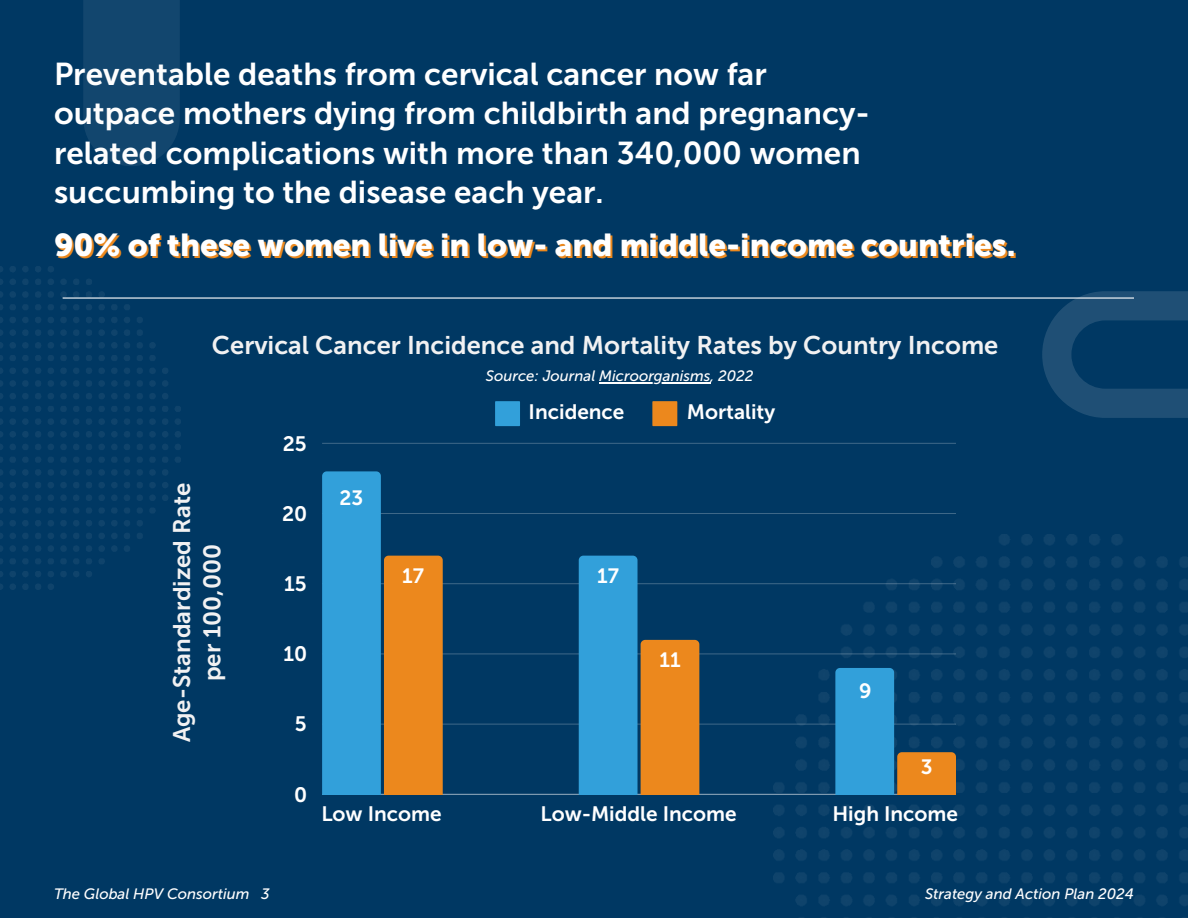
<style>
.page{position:relative;width:1188px;height:918px;background:#003863}
.page>*{position:absolute;margin:0;border:0;box-sizing:border-box;transform-origin:0 0}
.t1{font:31.5px/39.3px "Museo Sans 700";color:#fff}
.t2{font:31.5px "Museo Sans 900";color:#fff}
.t3{font:25.5px "Museo Sans 700";color:#f1f1f2}
.t4{font:24px/30.5px "Museo Sans 700";color:#f1f1f2;text-align:center}
.t5{font:20.85px "Museo Sans 700";color:#fff}
.t6{font:20.7px "Museo Sans 700";color:#fff}
.t7{font:italic 15px "Museo Sans 500";color:#fff}
</style>
<div class="page">
<img style="left:774px;top:534px;width:414px;height:384px">
<svg style="left:495px;top:401px;width:25px;height:25px"></svg>
<svg style="left:652px;top:401px;width:25px;height:25px"></svg>
<hr style="left:322px;top:794px;width:634px;height:1px;background:#fff;opacity:.6">
<hr style="left:322px;top:724px;width:634px;height:1px;background:#27567a">
<hr style="left:322px;top:653px;width:634px;height:1px;background:#255479">
<hr style="left:322px;top:583px;width:634px;height:1px;background:#325f81">
<hr style="left:322px;top:513px;width:634px;height:1px;background:#3e6888">
<hr style="left:322px;top:443px;width:634px;height:1px;background:#346082">
<svg style="left:322px;top:471px;width:121px;height:323px"></svg>
<svg style="left:579px;top:556px;width:120px;height:238px"></svg>
<svg style="left:835px;top:668px;width:121px;height:126px"></svg>
<hr style="left:599px;top:382px;width:111px;height:1px;background:#fff">
<div style="left:83px;top:0;width:97px;height:166px;background:#12466e"></div>
<svg style="left:1043px;top:291px;width:145px;height:127px"></svg>
<img style="left:0;top:267px;width:180px;height:322px">
<hr style="left:63px;top:297px;width:1071px;height:2px;background:#fff">
<p class="t1" style="left:54px;top:55px;width:817px">Preventable deaths from cervical cancer now far outpace mothers dying from childbirth and pregnancy&shy;related complications with more than 340,000 women succumbing to the disease each year.</p>
<h1 class="t2" style="left:54px;top:226px;width:963px">90% of these women live in low- and middle-income countries.</h1>
<p class="t3" style="left:212px;top:330px;width:788px">Cervical Cancer Incidence and Mortality Rates by Country Income</p>
<h1 class="t7" style="left:486px;top:367px;width:269px">Source: Journal Microorganisms, 2022</h1>
<h2 class="t4" style="left:167px;top:742px;width:261px;rotate:-90deg">Age-Standardized Rate per 100,000</h2>
<p class="t5" style="left:283px;top:431px;width:25px">25</p>
<p class="t5" style="left:282px;top:501px;width:27px">20</p>
<p class="t5" style="left:284px;top:571px;width:24px">15</p>
<p class="t6" style="left:339px;top:486px;width:25px">23</p>
<p class="t6" style="left:402px;top:563px;width:23px">17</p>
<p class="t5" style="left:529px;top:399px;width:97px">Incidence</p>
<p class="t5" style="left:687px;top:399px;width:90px">Mortality</p>
<p class="t6" style="left:597px;top:563px;width:23px">17</p>
<p class="t5" style="left:284px;top:642px;width:25px">10</p>
<p class="t5" style="left:295px;top:712px;width:13px">5</p>
<p class="t5" style="left:294px;top:782px;width:15px">0</p>
<p class="t6" style="left:659px;top:648px;width:23px">11</p>
<p class="t6" style="left:859px;top:678px;width:14px">9</p>
<h2 class="t6" style="left:921px;top:754px;width:13px">3</h2>
<p class="t5" style="left:321px;top:801px;width:122px">Low Income</p>
<p class="t5" style="left:541px;top:801px;width:198px">Low-Middle Income</p>
<p class="t5" style="left:832px;top:801px;width:127px">High Income</p>
<p class="t7" style="left:54px;top:884px;width:217px">The Global HPV Consortium 3</p>
<p class="t7" style="left:925px;top:884px;width:210px">Strategy and Action Plan 2024</p>
</div>
